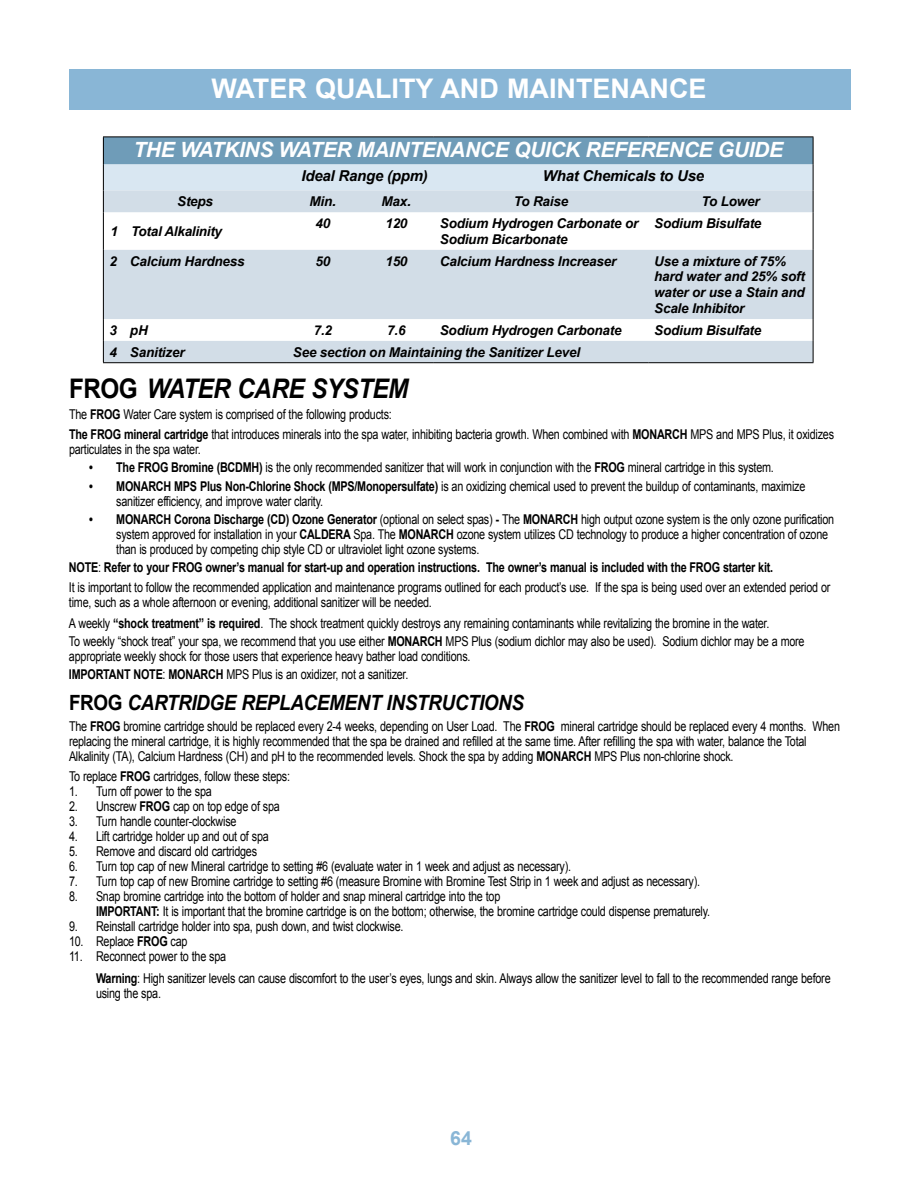
<style>
.page{position:relative;width:918px;height:1188px;background:#fff}
.page>*{position:absolute;margin:0;border:0;box-sizing:border-box;transform-origin:0 0}
.t1{font:700 27px "Arial";color:#fff}
.t2{font:italic 700 27px "Arial";letter-spacing:-.02em;color:#000;scale:.9 1}
.t3{font:italic 700 21px "Arial";letter-spacing:-.015em;color:#fff}
.t4{font:italic 700 21px "Arial";letter-spacing:-.02em;color:#000;scale:.9 1}
.t5{font:700 19.5px "Arial";color:#89b6d6}
.t6{font:italic 700 15px "Arial";letter-spacing:-.015em;color:#000}
.t7{font:13.5px/15px "Arial";letter-spacing:-.02em;color:#000;scale:.8 1}
.t8{font:italic 700 13.5px/15.8px "Arial";letter-spacing:-.015em;color:#000}
.s1{font-style:normal}
.s2{font-weight:700}
</style>
<div class="page">
<div style="left:69px;top:69px;width:781px;height:41px;background:#89b6d6"></div>
<svg style="left:104px;top:212px;width:709px;height:150px;fill:#d2dde7"></svg>
<hr style="left:103px;top:212px;width:1px;height:38px;background:#000">
<hr style="left:103px;top:250px;width:1px;height:69px;background:#000">
<svg style="left:103px;top:319px;width:1px;height:43px"></svg>
<hr style="left:103px;top:362px;width:184px;height:1px;background:#000">
<hr style="left:287px;top:362px;width:72px;height:1px;background:#000">
<hr style="left:359px;top:362px;width:75px;height:1px;background:#000">
<hr style="left:434px;top:362px;width:214px;height:1px;background:#000">
<hr style="left:648px;top:362px;width:165px;height:1px;background:#000">
<hr style="left:813px;top:212px;width:1px;height:38px;background:#000">
<hr style="left:813px;top:250px;width:1px;height:69px;background:#000">
<svg style="left:813px;top:319px;width:1px;height:43px"></svg>
<hr style="left:103px;top:136px;width:184px;height:1px;background:#000">
<hr style="left:287px;top:136px;width:72px;height:1px;background:#000">
<hr style="left:359px;top:136px;width:75px;height:1px;background:#000">
<hr style="left:434px;top:136px;width:214px;height:1px;background:#000">
<hr style="left:648px;top:136px;width:165px;height:1px;background:#000">
<svg style="left:103px;top:137px;width:711px;height:75px;background:#afc7d8"></svg>
<h1 class="t1" style="left:211px;top:70px;width:124px">WATER QUAL</h1>
<h1 class="t1" style="left:392px;top:70px;width:313px">ITY AND MAINTENANCE</h1>
<h2 class="t3" style="left:133px;top:135px;width:651px">THE WATKINS WATER MAINTENANCE QUICK REFERENCE GUIDE</h2>
<p class="t6" style="left:301px;top:166px;width:128px">Ideal Range (ppm)</p>
<p class="t6" style="left:543px;top:166px;width:163px">What Chemicals to Use</p>
<p class="t8" style="left:177px;top:194px;width:37px">Steps</p>
<p class="t8" style="left:310px;top:194px;width:28px">Min.</p>
<p class="t8" style="left:382px;top:194px;width:31px">Max.</p>
<p class="t8" style="left:514px;top:194px;width:56px">To Raise</p>
<p class="t8" style="left:702px;top:194px;width:60px">To Lower</p>
<p class="t8" style="left:111px;top:224px;width:113px">1 Total Alkalinity</p>
<p class="t8" style="left:316px;top:216px;width:16px">40</p>
<p class="t8" style="left:385px;top:216px;width:24px">120</p>
<p class="t8" style="left:440px;top:216px;width:200px">Sodium Hydrogen Carbonate or<br>Sodium Bicarbonate</p>
<p class="t8" style="left:654px;top:216px;width:109px">Sodium Bisulfate</p>
<p class="t8" style="left:109px;top:253px;width:137px">2 Calcium Hardness</p>
<p class="t8" style="left:316px;top:253px;width:16px">50</p>
<p class="t8" style="left:385px;top:253px;width:24px">150</p>
<p class="t8" style="left:440px;top:253px;width:178px">Calcium Hardness Increaser</p>
<p class="t8" style="left:654px;top:253px;width:152px">Use a mixture of 75% hard water and 25% soft water or use a Stain and<br>Scale Inhibitor</p>
<p class="t8" style="left:109px;top:323px;width:40px">3 pH</p>
<p class="t8" style="left:314px;top:323px;width:20px">7.2</p>
<p class="t8" style="left:387px;top:323px;width:20px">7.6</p>
<p class="t8" style="left:440px;top:323px;width:183px">Sodium Hydrogen Carbonate</p>
<p class="t8" style="left:654px;top:323px;width:109px">Sodium Bisulfate</p>
<p class="t8" style="left:109px;top:345px;width:77px">4 Sanitizer</p>
<p class="t8" style="left:293px;top:345px;width:289px">See section on Maintaining the Sanitizer Level</p>
<h1 class="t2" style="left:69px;top:371px;width:379px"><span class="s1">FROG</span> WATER CARE SYSTEM</h1>
<p class="t7" style="left:69px;top:404px;width:958px;line-height:20.4px">The <span class="s2">FROG</span> Water Care system is comprised of the following products:<br><span class="s2">The FROG mineral cartridge</span> that introduces minerals into the spa water, inhibiting bacteria growth. When combined with <span class="s2">Monarch</span> MPS and MPS Plus, it oxidizes</p>
<p class="t7" style="left:69px;top:442px;width:166px">particulates in the spa water.</p>
<p class="t7" style="left:89px;top:460px;width:857px"><span class="s2">• The FROG Bromine (BCDMH)</span> is the only recommended sanitizer that will work in conjunction with the <span class="s2">FROG</span> mineral cartridge in this system.</p>
<p class="t7" style="left:116px;top:479px;width:863px;text-indent:-27px"><span class="s2">• Monarch MPS Plus Non-Chlorine Shock (MPS/Monopersulfate)</span> is an oxidizing chemical used to prevent the buildup of contaminants, maximize sanitizer efficiency, and improve water clarity.</p>
<p class="t7" style="left:116px;top:512px;width:899px;text-indent:-27px"><span class="s2">• Monarch Corona Discharge (CD) Ozone Generator</span> (optional on select spas) <span class="s2">-</span> The <span class="s2">Monarch</span> high output ozone system is the only ozone purification system approved for installation in your <span class="s2">Caldera</span> Spa. The <span class="s2">Monarc h</span> ozone system utilizes CD technology to produce a higher concentration of ozone than is produced by competing chip style CD or ultraviolet light ozone systems.</p>
<p class="t7" style="left:69px;top:557px;width:953px;line-height:20.4px"><span class="s2">NOTE</span>: <span class="s2">Refer to your FROG owner’s manual for start-up and operation instructions. The owner’s manual is included with the FROG starter kit.<br></span>It is important to follow the recommended application and maintenance programs outlined for each product’s use. If the spa is being used over an extended period or</p>
<p class="t7" style="left:69px;top:593px;width:877px;line-height:20.4px">time, such as a whole afternoon or evening, additional sanitizer will be needed.<br>A weekly <span class="s2">“shock treatment” is required</span>. The shock treatment quickly destroys any remaining contaminants while revitalizing the bromine in the water.</p>
<p class="t7" style="left:69px;top:634px;width:921px">To weekly “shock treat” your spa, we recommend that you use either <span class="s2">Monarch</span> MPS Plus (sodium dichlor may also be used). Sodium dichlor may be a more appropriate weekly shock for those users that experience heavy bather load conditions.</p>
<p class="t7" style="left:69px;top:667px;width:426px"><span class="s2">IMPORTANT NOTE</span>: <span class="s2">Monarc h</span> MPS Plus is an oxidizer, not a sanitizer.</p>
<h2 class="t4" style="left:69px;top:689px;width:80px"><span class="s1">FROG</span> cartridge</h2>
<h2 class="t4" style="left:241px;top:689px;width:316px">REPLACEMENT INSTRUCTIONS</h2>
<p class="t7" style="left:69px;top:719px;width:965px">The <span class="s2">FROG</span> bromine cartridge should be replaced every 2-4 weeks, depending on User Load. The <span class="s2">FROG</span> mineral cartridge should be replaced every 4 months. When replacing the mineral cartridge, it is highly recommended that the spa be drained and refilled at the same time. After refilling the spa with water, balance the Total<br>Alkalinity (TA), Calcium Hardness (CH) and pH to the recommended levels. Shock the spa by adding <span class="s2">Monarch</span> MPS Plus non-chlorine shock.</p>
<p class="t7" style="left:69px;top:769px;width:278px">To replace <span class="s2">FROG</span> cartridges, follow these steps:</p>
<p class="t7" style="left:69px;top:784px;width:180px">1. Turn off power to the spa</p>
<p class="t7" style="left:69px;top:799px;width:265px">2. Unscrew <span class="s2">FROG</span> cap on top edge of spa</p>
<p class="t7" style="left:69px;top:814px;width:211px">3. Turn handle counter-clockwise</p>
<p class="t7" style="left:69px;top:829px;width:251px">4. Lift cartridge holder up and out of spa</p>
<p class="t7" style="left:69px;top:844px;width:237px">5. Remove and discard old cartridges</p>
<p class="t7" style="left:69px;top:859px;width:629px">6. Turn top cap of new Mineral cartridge to setting #6 (evaluate water in 1 week and adjust as necessary).</p>
<p class="t7" style="left:69px;top:874px;width:790px">7. Turn top cap of new Bromine cartridge to setting #6 (measure Bromine with Bromine Test Strip in 1 week and adjust as necessary).</p>
<p class="t7" style="left:96px;top:889px;width:769px;text-indent:-27px">8. Snap bromine cartridge into the bottom of holder and snap mineral cartridge into the top<br><span class="s2">IMPORTANT:</span> It is important that the bromine cartridge is on the bottom; otherwise, the bromine cartridge could dispense prematurely.</p>
<p class="t7" style="left:69px;top:919px;width:420px">9. Reinstall cartridge holder into spa, push down, and twist clockwise.</p>
<p class="t7" style="left:69px;top:934px;width:150px">10. Replace <span class="s2">FROG</span> cap</p>
<p class="t7" style="left:96px;top:946px;width:920px;line-height:21.8px;text-indent:-27px">11. Reconnect power to the spa<br><span class="s2">Warning</span>: High sanitizer levels can cause discomfort to the user’s eyes, lungs and skin. Always allow the sanitizer level to fall to the recommended range before</p>
<p class="t7" style="left:96px;top:986px;width:83px">using the spa.</p>
<h3 class="t5" style="left:450px;top:1125px;width:23px">64</h3>
</div>
